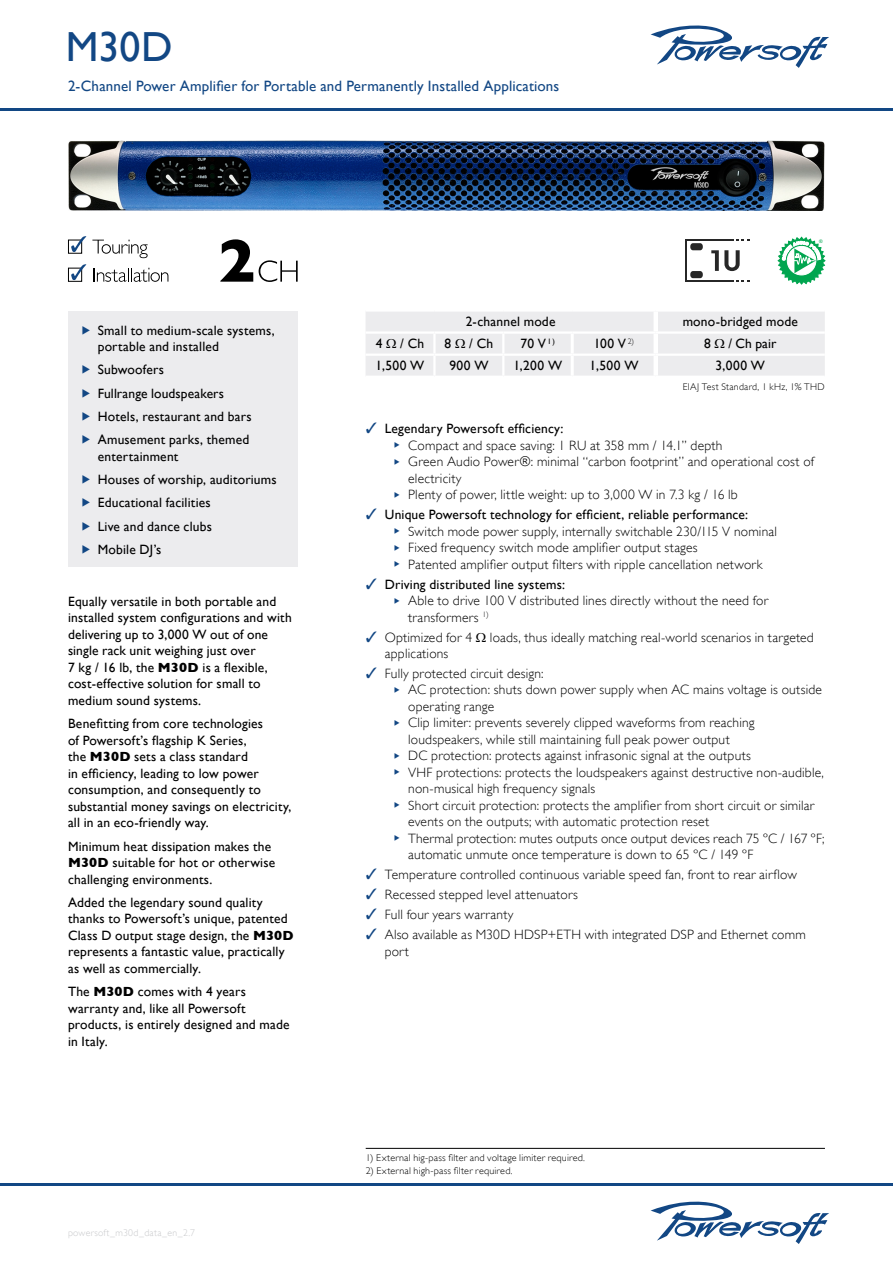
<style>
.page{position:relative;width:893px;height:1263px;background:#fff}
.page>*{position:absolute;margin:0;border:0;box-sizing:border-box;transform-origin:0 0}
.t1{font:42px "Gill Sans";color:#124784}
.t2{font:15px "Gill Sans";letter-spacing:.01em;color:#124784}
.t3{font:300 13.5px/16.5px "Gill Sans";letter-spacing:.015em;color:#000}
.t4{font:13.5px/16.5px "Gill Sans";letter-spacing:.015em;color:#000}
.t5{font:300 9.75px "Gill Sans";letter-spacing:.02em;color:#000;scale:1.04 1}
.t6{font:300 9.75px "Gill Sans";letter-spacing:.02em;color:#000}
.t7{font:300 9.75px "Gill Sans";letter-spacing:.025em;color:#c9cacc}
.t8{font:4.8px "Arial";color:#00a54f}
.s1{color:#124784}
.s2{font-weight:700}
.s3{font-weight:400}
</style>
<div class="page">
<hr style="left:0;top:1183px;width:893px;height:2px;background:#124784">
<hr style="left:0;top:108px;width:893px;height:3px;background:#124784">
<svg style="left:651px;top:25px;width:178px;height:43px"></svg>
<svg style="left:651px;top:1201px;width:178px;height:43px"></svg>
<svg style="left:92px;top:240px;width:56px;height:18px"></svg>
<svg style="left:94px;top:268px;width:74px;height:14px"></svg>
<div style="left:68px;top:240px;width:14px;height:13px;border:1px solid #000"></div>
<svg style="left:71px;top:236px;width:15px;height:16px"></svg>
<div style="left:68px;top:268px;width:14px;height:14px;border:1px solid #000"></div>
<svg style="left:71px;top:264px;width:15px;height:16px"></svg>
<hr style="left:366px;top:1148px;width:459px;height:1px;background:#000">
<img style="left:68px;top:140px;width:757px;height:70px">
<svg style="left:778px;top:237px;width:47px;height:47px"></svg>
<hr style="left:686px;top:239px;width:48px;height:2px;background:#000">
<svg style="left:711px;top:250px;width:29px;height:21px"></svg>
<div style="left:690px;top:243px;width:13px;height:7px;background:#272727;border-radius:3px"></div>
<div style="left:690px;top:271px;width:13px;height:7px;background:#272727;border-radius:3px"></div>
<hr style="left:686px;top:281px;width:48px;height:1px;background:#000">
<hr style="left:686px;top:239px;width:1px;height:43px;background:#000">
<svg style="left:736px;top:239px;width:13px;height:2px"></svg>
<svg style="left:220px;top:239px;width:33px;height:43px"></svg>
<svg style="left:259px;top:260px;width:39px;height:22px"></svg>
<div style="left:68px;top:312px;width:230px;height:255px;background:#ececee"></div>
<svg style="left:366px;top:312px;width:459px;height:64px;background:#ededef"></svg>
<h1 class="t1" style="left:66px;top:22px;width:108px">M30D</h1>
<p class="t2" style="left:68px;top:77px;width:493px">2-Channel Power Amplifier for Portable and Permanently Installed Applications</p>
<p class="t8" style="left:819px;top:238px;width:5px">®</p>
<p class="t4" style="left:98px;top:322px;width:178px;text-indent:-17px"><span class="s1">▶</span> Small to medium-scale systems, portable and installed</p>
<p class="t4" style="left:81px;top:358px;width:172px;line-height:23.2px"><span class="s1">▶</span> Subwoofers<br><span class="s1">▶</span> Fullrange loudspeakers<br><span class="s1">▶</span> Hotels, restaurant and bars <span class="s1">▶</span> Amusement parks, themed</p>
<p class="t4" style="left:81px;top:445px;width:197px;line-height:23.2px;text-indent:17px">entertainment<br><span class="s1">▶</span> Houses of worship, auditoriums <span class="s1">▶</span> Educational facilities<br><span class="s1">▶</span> Live and dance clubs<br><span class="s1">▶</span> Mobile DJ’s</p>
<p class="t4" style="left:68px;top:593px;width:225px">Equally versatile in both portable and installed system configurations and with delivering up to 3,000 W out of one single rack unit weighing just over<br>7 kg / 16 lb, the <span class="s2">M30D</span> is a flexible, cost-effective solution for small to medium sound systems.</p>
<p class="t4" style="left:68px;top:715px;width:225px">Benefitting from core technologies<br>of Powersoft’s flagship K Series,<br>the <span class="s2">M30D</span> sets a class standard<br>in efficiency, leading to low power consumption, and consequently to substantial money savings on electricity, all in an eco-friendly way.</p>
<p class="t4" style="left:68px;top:838px;width:209px">Minimum heat dissipation makes the<br><span class="s2">M30D</span> suitable for hot or otherwise challenging environments.</p>
<p class="t4" style="left:68px;top:894px;width:227px">Added the legendary sound quality thanks to Powersoft’s unique, patented Class D output stage design, the <span class="s2">M30D </span>represents a fantastic value, practically as well as commercially.</p>
<p class="t4" style="left:68px;top:983px;width:223px">The <span class="s2">M30D</span> comes with 4 years warranty and, like all Powersoft products, is entirely designed and made in Italy.</p>
<p class="t7" style="left:68px;top:1227px;width:129px">powersoft_m30d_data_en_2.7</p>
<p class="t4" style="left:466px;top:313px;width:91px">2-channel mode</p>
<p class="t4" style="left:683px;top:313px;width:117px">mono-bridged mode</p>
<p class="t4" style="left:376px;top:335px;width:8px">4</p>
<p class="t4" style="left:400px;top:335px;width:26px">/ Ch</p>
<p class="t4" style="left:445px;top:335px;width:8px">8</p>
<p class="t4" style="left:469px;top:335px;width:26px">/ Ch</p>
<p class="t4" style="left:521px;top:335px;width:36px">70 V<sup>1)</sup></p>
<p class="t4" style="left:594px;top:335px;width:42px">100 V <sup>2)</sup></p>
<p class="t4" style="left:704px;top:335px;width:8px">8</p>
<p class="t4" style="left:728px;top:335px;width:50px">/ Ch pair</p>
<p class="t4" style="left:376px;top:357px;width:50px">1,500 W</p>
<p class="t4" style="left:449px;top:357px;width:41px">900 W</p>
<p class="t4" style="left:513px;top:357px;width:50px">1,200 W</p>
<p class="t4" style="left:590px;top:357px;width:50px">1,500 W</p>
<p class="t4" style="left:716px;top:357px;width:51px">3,000 W</p>
<p class="t6" style="left:683px;top:381px;width:143px">EIAJ Test Standard, 1 kHz, 1% THD</p>
<p class="t4" style="left:366px;top:420px;width:199px"><span class="s1">✓</span> Legendary Powersoft efficiency:</p>
<p class="t3" style="left:393px;top:437px;width:331px"><span class="s1">▶</span> Compact and space saving: 1 RU at 358 mm / 14.1’’ depth</p>
<p class="t3" style="left:393px;top:453px;width:422px"><span class="s1">▶</span> Green Audio Power®: minimal “carbon footprint” and operational cost of</p>
<p class="t3" style="left:408px;top:470px;width:55px">electricity</p>
<p class="t3" style="left:393px;top:486px;width:346px"><span class="s1">▶</span> Plenty of power, little weight: up to 3,000 W in 7.3 kg / 16 lb</p>
<p class="t3" style="left:393px;top:506px;width:385px;text-indent:-28px"><span class="s1">✓</span> <span class="s3">Unique Powersoft technology for efficient, reliable performance:<br></span><span class="s1">▶</span> Switch mode power supply, internally switchable 230/115 V nominal <span class="s1">▶</span> Fixed frequency switch mode amplifier output stages<br><span class="s1">▶</span> Patented amplifier output filters with ripple cancellation network</p>
<p class="t4" style="left:366px;top:576px;width:201px"><span class="s1">✓</span> Driving distributed line systems:</p>
<p class="t3" style="left:393px;top:592px;width:376px"><span class="s1">▶</span> Able to drive 100 V distributed lines directly without the need for</p>
<p class="t3" style="left:408px;top:609px;width:82px">transformers <sup>1)</sup></p>
<p class="t3" style="left:366px;top:629px;width:108px"><span class="s1">✓</span> Optimized for 4</p>
<p class="t3" style="left:490px;top:629px;width:325px">loads, thus ideally matching real-world scenarios in targeted</p>
<p class="t3" style="left:385px;top:645px;width:65px">applications</p>
<p class="t3" style="left:366px;top:665px;width:179px"><span class="s1">✓</span> Fully protected circuit design:</p>
<p class="t3" style="left:393px;top:682px;width:430px"><span class="s1">▶</span> AC protection: shuts down power supply when AC mains voltage is outside</p>
<p class="t3" style="left:408px;top:698px;width:87px">operating range</p>
<p class="t3" style="left:393px;top:715px;width:363px"><span class="s1">▶</span> Clip limiter: prevents severely clipped waveforms from reaching</p>
<p class="t3" style="left:408px;top:731px;width:323px">loudspeakers, while still maintaining full peak power output</p>
<p class="t3" style="left:393px;top:748px;width:359px"><span class="s1">▶</span> DC protection: protects against infrasonic signal at the outputs</p>
<p class="t3" style="left:393px;top:764px;width:432px"><span class="s1">▶</span> VHF protections: protects the loudspeakers against destructive non-audible,</p>
<p class="t3" style="left:408px;top:781px;width:189px">non-musical high frequency signals</p>
<p class="t3" style="left:393px;top:797px;width:422px"><span class="s1">▶</span> Short circuit protection: protects the amplifier from short circuit or similar</p>
<p class="t3" style="left:408px;top:814px;width:302px">events on the outputs; with automatic protection reset</p>
<p class="t3" style="left:393px;top:830px;width:433px"><span class="s1">▶</span> Thermal protection: mutes outputs once output devices reach 75 ºC / 167 ºF;</p>
<p class="t3" style="left:408px;top:847px;width:347px">automatic unmute once temperature is down to 65 ºC / 149 ºF</p>
<p class="t3" style="left:366px;top:866px;width:433px"><span class="s1">✓</span> Temperature controlled continuous variable speed fan, front to rear airflow</p>
<p class="t3" style="left:366px;top:886px;width:214px"><span class="s1">✓</span> Recessed stepped level attenuators</p>
<p class="t3" style="left:366px;top:906px;width:149px"><span class="s1">✓</span> Full four years warranty</p>
<p class="t3" style="left:385px;top:926px;width:422px;text-indent:-19px"><span class="s1">✓</span> Also available as M30D HDSP+ETH with integrated DSP and Ethernet comm port</p>
<p class="t5" style="left:366px;top:1152px;width:212px">1) External hig-pass filter and voltage limiter required.</p>
<p class="t5" style="left:366px;top:1165px;width:143px">2) External high-pass filter required.</p>
</div>
